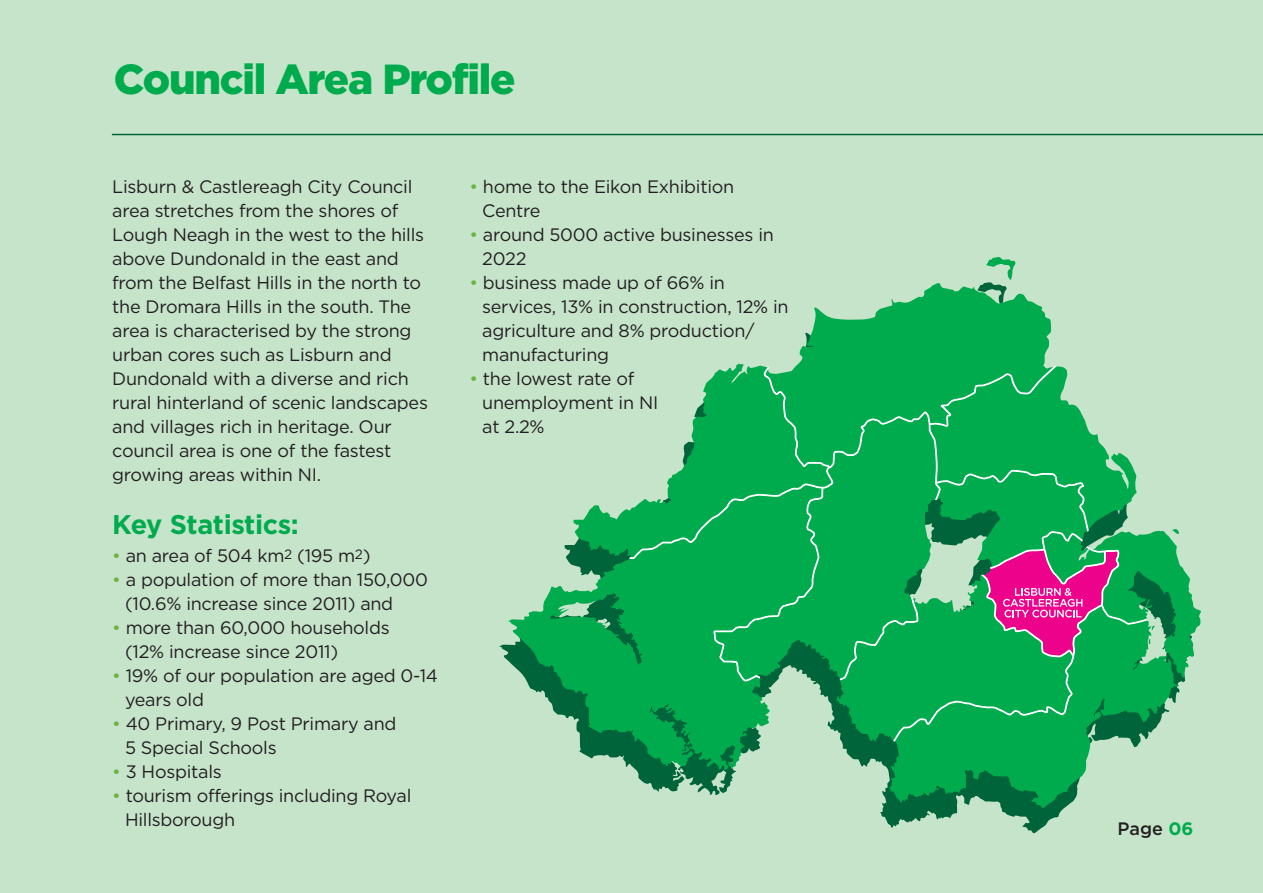
<style>
.page{position:relative;width:1263px;height:893px;background:#c5e4ca}
.page>*{position:absolute;margin:0;border:0;box-sizing:border-box;transform-origin:0 0}
.t1{font:900 42px "Gotham";letter-spacing:-.03em;color:#00ab4d}
.t2{font:700 27px "Gotham";letter-spacing:-.015em;color:#00ab4d}
.t3{font:18px/24px "Gotham";letter-spacing:-.015em;color:#231f20}
.t4{font:500 18px "Gotham";color:#231f20}
.s1{color:#6cb43f}
.s2{font-weight:700;color:#00ab4d}
</style>
<div class="page">
<svg style="left:500px;top:644px;width:564px;height:189px"></svg>
<svg style="left:508px;top:283px;width:693px;height:525px"></svg>
<svg style="left:977px;top:257px;width:38px;height:48px"></svg>
<svg style="left:1172px;top:529px;width:7px;height:5px"></svg>
<svg style="left:1146px;top:599px;width:7px;height:9px"></svg>
<svg style="left:1146px;top:624px;width:8px;height:20px"></svg>
<svg style="left:893px;top:531px;width:253px;height:211px;background:#0aa752"></svg>
<svg style="left:629px;top:366px;width:460px;height:315px;background:#1ab05d"></svg>
<div style="left:840px;top:597px;width:78px;height:83px;background:#00ab4d"></div>
<svg style="left:983px;top:547px;width:135px;height:110px;background:#8b637d"></svg>
<hr style="left:112px;top:134px;width:1151px;height:1px;background:#00643b">
<p class="t1" style="left:114px;top:63px;width:403px">Council Area Profile</p>
<p class="t3" style="left:112px;top:176px;width:317px">Lisburn &amp; Castlereagh City Council area stretches from the shores of Lough Neagh in the west to the hills above Dundonald in the east and from the Belfast Hills in the north to the Dromara Hills in the south. The area is characterised by the strong urban cores such as Lisburn and Dundonald with a diverse and rich rural hinterland of scenic landscapes and villages rich in heritage. Our council area is one of the fastest growing areas within NI.</p>
<p class="t2" style="left:112px;top:514px;width:188px">Key Statistics:</p>
<p class="t3" style="left:112px;top:545px;width:260px"><span class="s1">•</span> an area of 504 km<sup>2</sup> (195 m<sup>2</sup>)</p>
<p class="t3" style="left:125px;top:569px;width:304px;text-indent:-13px"><span class="s1">•</span> a population of more than 150,000 (10.6% increase since 2011) and</p>
<p class="t3" style="left:125px;top:617px;width:266px;text-indent:-13px"><span class="s1">•</span> more than 60,000 households (12% increase since 2011)</p>
<p class="t3" style="left:125px;top:665px;width:314px;text-indent:-13px"><span class="s1">•</span> 19% of our population are aged 0-14 years old</p>
<p class="t3" style="left:125px;top:713px;width:273px;text-indent:-13px"><span class="s1">•</span> 40 Primary, 9 Post Primary and<br>5 Special Schools</p>
<p class="t3" style="left:112px;top:761px;width:111px"><span class="s1">•</span> 3 Hospitals</p>
<p class="t3" style="left:125px;top:785px;width:288px;text-indent:-13px"><span class="s1">•</span> tourism offerings including Royal<br>Hillsborough</p>
<p class="t3" style="left:482px;top:176px;width:254px;text-indent:-13px"><span class="s1">•</span> home to the Eikon Exhibition<br>Centre</p>
<p class="t3" style="left:482px;top:224px;width:293px;text-indent:-13px"><span class="s1">•</span> around 5000 active businesses in<br>2022</p>
<p class="t3" style="left:482px;top:272px;width:308px;text-indent:-13px"><span class="s1">•</span> business made up of 66% in services, 13% in construction, 12% in agriculture and 8% production/ manufacturing</p>
<p class="t3" style="left:482px;top:368px;width:177px;text-indent:-13px"><span class="s1">•</span> the lowest rate of unemployment in NI at 2.2%</p>
<p class="t4" style="left:1117px;top:822px;width:77px">Page <span class="s2">06</span></p>
</div>
